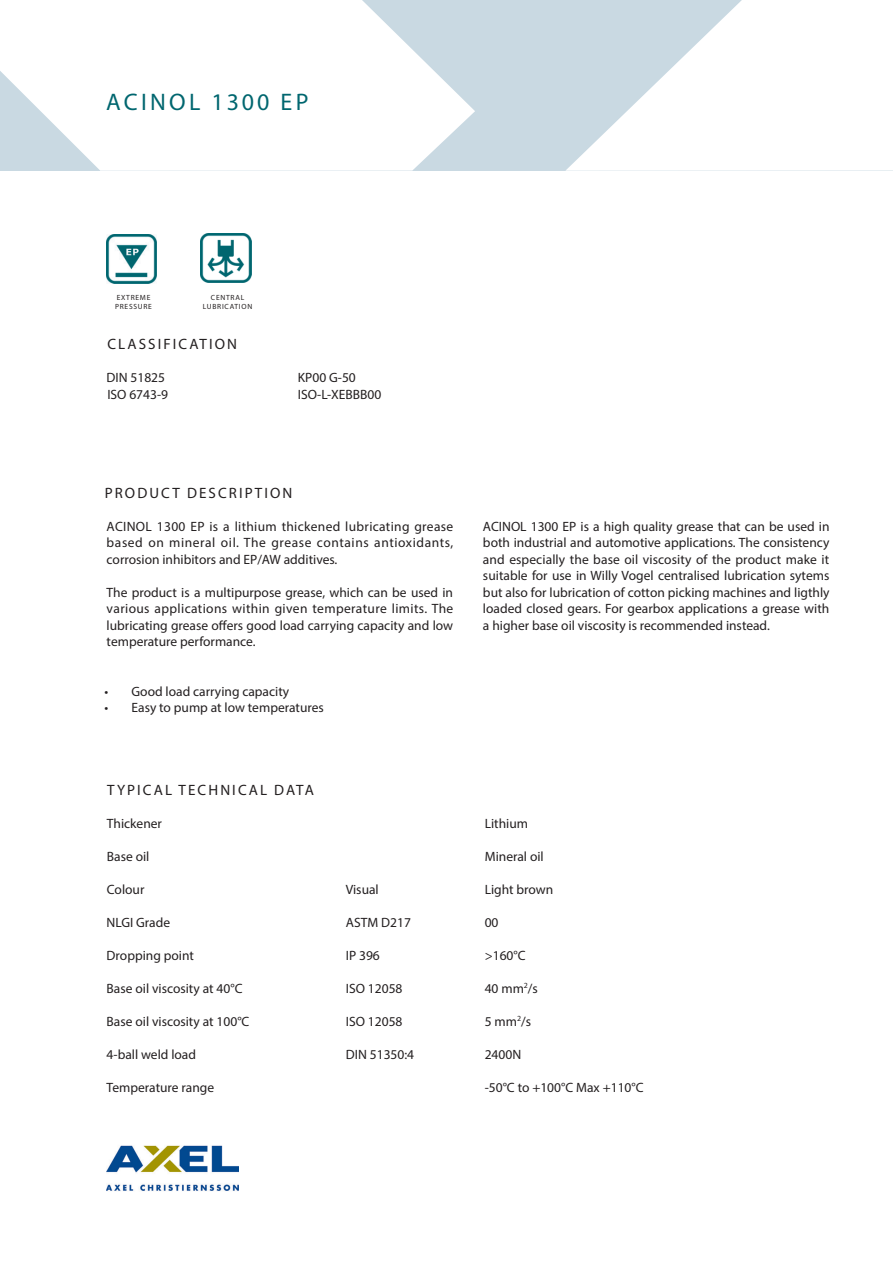
<style>
.page{position:relative;width:893px;height:1263px;background:#fff}
.page>*{position:absolute;margin:0;border:0;box-sizing:border-box;transform-origin:0 0}
.Title_front_side{font:24px "Myriad Pro";letter-spacing:.14em;color:#00666f}
.t1{font:15px "Myriad Pro";letter-spacing:.14em;color:#231f20}
.Body_text{font:13.5px/16.5px "Myriad Pro";color:#231f20;text-align:justify}
.Symbol_caption{font:7.5px "Myriad Pro";letter-spacing:.1em;color:#231f20}
</style>
<div class="page">
<div style="left:0;top:0;width:893px;height:170px;background:#c9d9e2"></div>
<svg style="left:0;top:0;width:475px;height:171px;fill:#fff"></svg>
<svg style="left:565px;top:0;width:328px;height:171px;fill:#fff"></svg>
<img style="left:106px;top:1145px;width:132px;height:46px">
<img style="left:106px;top:235px;width:51px;height:48px">
<img style="left:201px;top:234px;width:51px;height:49px">
<p class="Title_front_side" style="left:106px;top:88px;width:204px">ACINOL 1300 EP</p>
<p class="Symbol_caption" style="left:117px;top:293px;width:35px">EXTREME</p>
<p class="Symbol_caption" style="left:115px;top:302px;width:38px">PRESSURE</p>
<p class="Symbol_caption" style="left:211px;top:293px;width:35px">CENTRAL</p>
<p class="Symbol_caption" style="left:203px;top:302px;width:51px">LUBRICATION</p>
<p class="t1" style="left:107px;top:335px;width:131px">CLASSIFICATION</p>
<p class="Body_text" style="left:107px;top:369px;width:60px">DIN 51825</p>
<p class="Body_text" style="left:298px;top:369px;width:59px">KP00 G-50</p>
<p class="Body_text" style="left:107px;top:386px;width:62px">ISO 6743-9</p>
<p class="Body_text" style="left:298px;top:386px;width:85px">ISO-L-XEBBB00</p>
<p class="t1" style="left:105px;top:484px;width:189px">PRODUCT DESCRIPTION</p>
<p class="Body_text" style="left:107px;top:518px;width:348px">ACINOL 1300 EP is a lithium thickened lubricating grease based on mineral oil. The grease contains antioxidants, corrosion inhibitors and EP/AW additives.</p>
<p class="Body_text" style="left:107px;top:584px;width:348px">The product is a multipurpose grease, which can be used in various applications within given temperature limits. The lubricating grease offers good load carrying capacity and low temperature performance.</p>
<p class="Body_text" style="left:105px;top:683px;width:186px">• Good load carrying capacity</p>
<p class="Body_text" style="left:105px;top:699px;width:221px">• Easy to pump at low temperatures</p>
<p class="Body_text" style="left:483px;top:518px;width:348px">ACINOL 1300 EP is a high quality grease that can be used in both industrial and automotive applications. The consistency and especially the base oil viscosity of the product make it suitable for use in Willy Vogel centralised lubrication sytems but also for lubrication of cotton picking machines and ligthly loaded closed gears. For gearbox applications a grease with a higher base oil viscosity is recommended instead.</p>
<p class="t1" style="left:107px;top:781px;width:208px">TYPICAL TECHNICAL DATA</p>
<p class="Body_text" style="left:107px;top:815px;width:57px">Thickener</p>
<p class="Body_text" style="left:485px;top:815px;width:45px">Lithium</p>
<p class="Body_text" style="left:107px;top:848px;width:44px">Base oil</p>
<p class="Body_text" style="left:485px;top:848px;width:61px">Mineral oil</p>
<p class="Body_text" style="left:107px;top:881px;width:39px">Colour</p>
<p class="Body_text" style="left:346px;top:881px;width:34px">Visual</p>
<p class="Body_text" style="left:485px;top:881px;width:70px">Light brown</p>
<p class="Body_text" style="left:107px;top:914px;width:65px">NLGI Grade</p>
<p class="Body_text" style="left:346px;top:914px;width:67px">ASTM D217</p>
<p class="Body_text" style="left:485px;top:914px;width:15px">00</p>
<p class="Body_text" style="left:107px;top:947px;width:89px">Dropping point</p>
<p class="Body_text" style="left:346px;top:947px;width:36px">IP 396</p>
<p class="Body_text" style="left:485px;top:947px;width:42px">&gt;160°C</p>
<p class="Body_text" style="left:107px;top:980px;width:137px">Base oil viscosity at 40°C</p>
<p class="Body_text" style="left:346px;top:980px;width:58px">ISO 12058</p>
<p class="Body_text" style="left:485px;top:980px;width:55px">40 mm<sup>2</sup>/s</p>
<p class="Body_text" style="left:107px;top:1013px;width:144px">Base oil viscosity at 100°C</p>
<p class="Body_text" style="left:346px;top:1013px;width:58px">ISO 12058</p>
<p class="Body_text" style="left:485px;top:1013px;width:48px">5 mm<sup>2</sup>/s</p>
<p class="Body_text" style="left:107px;top:1046px;width:91px">4-ball weld load</p>
<p class="Body_text" style="left:346px;top:1046px;width:70px">DIN 51350:4</p>
<p class="Body_text" style="left:485px;top:1046px;width:38px">2400N</p>
<p class="Body_text" style="left:107px;top:1079px;width:109px">Temperature range</p>
<p class="Body_text" style="left:485px;top:1079px;width:160px">-50°C to +100°C Max +110°C</p>
</div>
